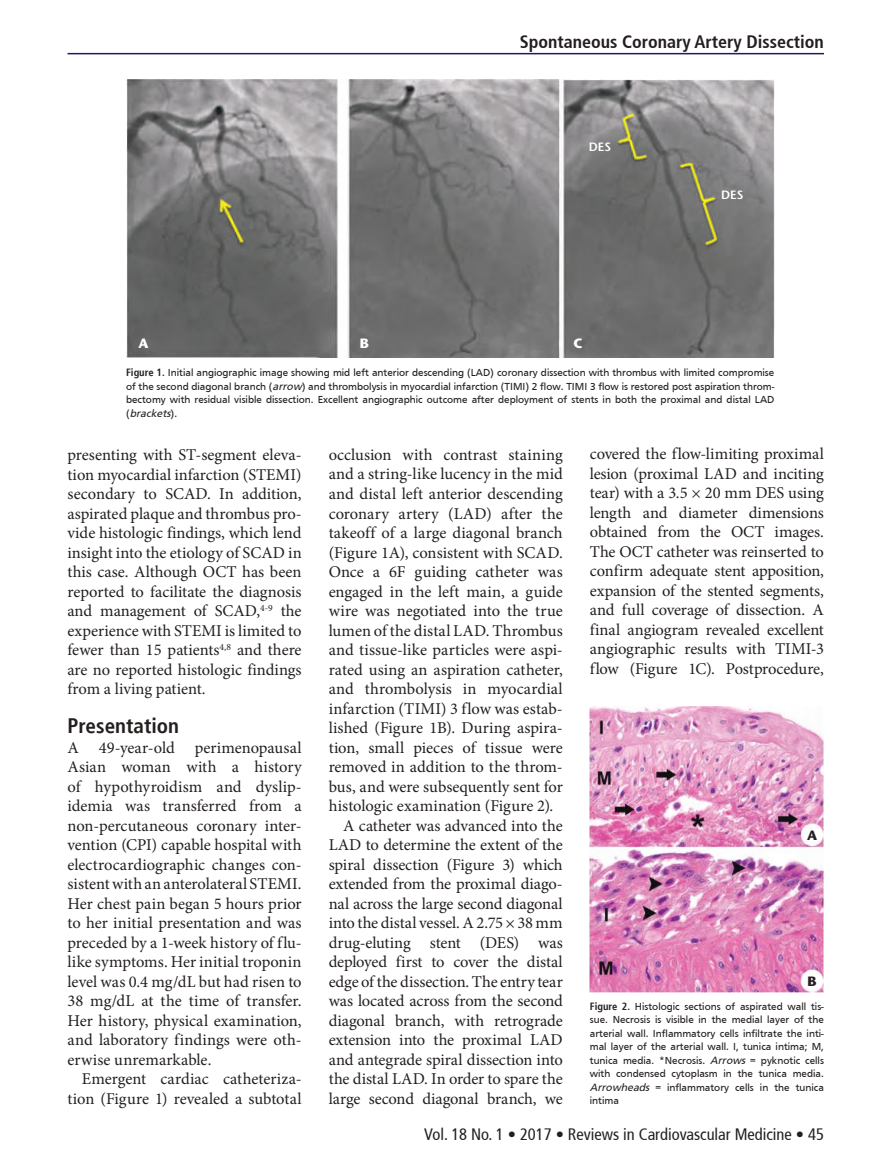
<style>
.page{position:relative;width:878px;height:1175px;background:#fff}
.page>*{position:absolute;margin:0;border:0;box-sizing:border-box;transform-origin:0 0}
.t1{font:700 condensed 21px "Frutiger";color:#241f1f}
.t2{font:700 condensed 18px "Frutiger 67";color:#241f1f}
.t3{font:16.5px/19.5px "Minion Pro";letter-spacing:-.005em;color:#241f1f;text-align:justify}
.t4{font:condensed 16.5px "Frutiger 57";color:#241f1f}
.t5{font:700 13.5px "Stone Sans";color:#fff}
.t6{font:700 13.5px "Stone Sans";color:#241f1f}
.t7{font:600 12px "Stone Sans";color:#fff}
.t8{font:10.5px/13.5px "Frutiger";color:#241f1f;text-align:justify}
.t9{font:italic 10.5px "Frutiger FC";color:#241f1f}
.s1{font-weight:700;font-stretch:condensed}
.s2{font-family:"Frutiger FC";font-style:italic}
.s3{font-family:"Frutiger";font-style:normal}
</style>
<div class="page">
<img style="left:126px;top:79px;width:648px;height:278px">
<img style="left:590px;top:707px;width:234px;height:285px">
<hr style="left:68px;top:53px;width:756px;height:1px;background:#20166c">
<p class="t2" style="left:520px;top:31px;width:305px">Spontaneous Coronary Artery Dissection</p>
<p class="t7" style="left:588px;top:139px;width:24px">DES</p>
<p class="t5" style="left:139px;top:335px;width:12px">A</p>
<p class="t5" style="left:360px;top:335px;width:11px">B</p>
<p class="t5" style="left:573px;top:335px;width:11px">C</p>
<p class="t7" style="left:721px;top:187px;width:24px">DES</p>
<p class="t8" style="left:126px;top:366px;width:650px"><span class="s1">Figure 1.</span> Initial angiographic image showing mid left anterior descending (LAD) coronary dissection with thrombus with limited compromise of the second diagonal branch (<span class="s2">arrow</span>) and thrombolysis in myocardial infarction (TIMI) 2 flow. TIMI 3 flow is restored post aspiration throm&shy;bectomy with residual visible dissection. Excellent angiographic outcome after deployment of stents in both the proximal and distal LAD</p>
<p class="t9" style="left:126px;top:407px;width:53px"><span class="s3">(</span>brackets<span class="s3">).</span></p>
<p class="t3" style="left:67px;top:445px;width:236px">presenting with ST-segment eleva&shy;tion myocardial infarction (STEMI) secondary to SCAD. In addition, aspirated plaque and thrombus pro&shy;vide histologic findings, which lend insight into the etiology of SCAD in this case. Although OCT has been reported to facilitate the diagnosis and management of SCAD,<sup>4-9</sup> the experience with STEMI is limited to fewer than 15 patients<sup>4,8</sup> and there are no reported histologic findings from a living patient.</p>
<p class="t1" style="left:68px;top:713px;width:113px">Presentation</p>
<p class="t3" style="left:68px;top:737px;width:236px">A 49-year-old perimenopausal Asian woman with a history of hypothyroidism and dyslip&shy;idemia was transferred from a non-percutaneous coronary inter&shy;vention (CPI) capable hospital with electrocardiographic changes con&shy;sistent with an anterolateral STEMI.<br>Her chest pain began 5 hours prior to her initial presentation and was preceded by a 1-week history of flu&shy;like symptoms. Her initial troponin level was 0.4 mg/dL but had risen to 38 mg/dL at the time of transfer.<br>Her history, physical examination, and laboratory findings were oth&shy;erwise unremarkable.</p>
<p class="t3" style="left:68px;top:1069px;width:236px;text-align:right">Emergent cardiac catheteriza&shy;tion (Figure 1) revealed a subtotal</p>
<p class="t3" style="left:590px;top:444px;width:236px">covered the flow-limiting proximal lesion (proximal LAD and inciting tear) with a 3.5 × 20 mm DES using length and diameter dimensions obtained from the OCT images.<br>The OCT catheter was reinserted to confirm adequate stent apposition, expansion of the stented segments, and full coverage of dissection. A final angiogram revealed excellent angiographic results with TIMI-3 flow (Figure 1C). Postprocedure,</p>
<p class="t3" style="left:329px;top:445px;width:235px">occlusion with contrast staining</p>
<p class="t3" style="left:329px;top:464px;width:235px">and a string-like lucency in the mid</p>
<p class="t3" style="left:329px;top:484px;width:236px">and distal left anterior descending</p>
<p class="t3" style="left:329px;top:503px;width:236px">coronary artery (LAD) after the</p>
<p class="t3" style="left:329px;top:523px;width:235px">takeoff of a large diagonal branch</p>
<p class="t3" style="left:329px;top:542px;width:235px">(Figure 1A), consistent with SCAD.</p>
<p class="t3" style="left:329px;top:562px;width:235px">Once a 6F guiding catheter was</p>
<p class="t3" style="left:329px;top:581px;width:235px">engaged in the left main, a guide</p>
<p class="t3" style="left:329px;top:601px;width:236px">wire was negotiated into the true</p>
<p class="t3" style="left:329px;top:620px;width:235px">lumen of the distal LAD. Thrombus</p>
<p class="t3" style="left:329px;top:640px;width:236px">and tissue-like particles were aspi-</p>
<p class="t3" style="left:329px;top:659px;width:236px">rated using an aspiration catheter,</p>
<p class="t3" style="left:329px;top:679px;width:235px">and thrombolysis in myocardial</p>
<p class="t3" style="left:329px;top:698px;width:236px">infarction (TIMI) 3 flow was estab-</p>
<p class="t3" style="left:329px;top:718px;width:236px">lished (Figure 1B). During aspira-</p>
<p class="t3" style="left:329px;top:737px;width:235px">tion, small pieces of tissue were</p>
<p class="t3" style="left:329px;top:757px;width:236px">removed in addition to the throm-</p>
<p class="t3" style="left:329px;top:776px;width:236px">bus, and were subsequently sent for</p>
<p class="t3" style="left:329px;top:796px;width:226px">histologic examination (Figure 2).</p>
<p class="t3" style="left:343px;top:815px;width:221px">A catheter was advanced into the</p>
<p class="t3" style="left:329px;top:835px;width:236px">LAD to determine the extent of the</p>
<p class="t3" style="left:329px;top:854px;width:235px">spiral dissection (Figure 3) which</p>
<p class="t3" style="left:329px;top:874px;width:236px">extended from the proximal diago-</p>
<p class="t3" style="left:329px;top:893px;width:235px">nal across the large second diagonal</p>
<p class="t3" style="left:329px;top:913px;width:235px">into the distal vessel. A 2.75 × 38 mm</p>
<p class="t3" style="left:329px;top:932px;width:235px">drug-eluting stent (DES) was</p>
<p class="t3" style="left:329px;top:952px;width:236px">deployed first to cover the distal</p>
<p class="t3" style="left:329px;top:971px;width:235px">edge of the dissection. The entry tear</p>
<p class="t3" style="left:329px;top:991px;width:236px">was located across from the second</p>
<p class="t3" style="left:329px;top:1010px;width:236px">diagonal branch, with retrograde</p>
<p class="t3" style="left:329px;top:1030px;width:235px">extension into the proximal LAD</p>
<p class="t3" style="left:329px;top:1049px;width:236px">and antegrade spiral dissection into</p>
<p class="t3" style="left:329px;top:1069px;width:235px">the distal LAD. In order to spare the</p>
<p class="t3" style="left:329px;top:1088px;width:236px">large second diagonal branch, we</p>
<p class="t6" style="left:807px;top:827px;width:12px">A</p>
<p class="t6" style="left:807px;top:973px;width:11px">B</p>
<p class="t8" style="left:590px;top:999px;width:236px"><span class="s1">Figure 2.</span> Histologic sections of aspirated wall tis&shy;sue. Necrosis is visible in the medial layer of the arterial wall. Inflammatory cells infiltrate the inti&shy;mal layer of the arterial wall. I, tunica intima; M, tunica media. *Necrosis. <span class="s2">Arrows</span> = pyknotic cells with condensed cytoplasm in the tunica media.<br><span class="s2">Arrowheads</span> = inflammatory cells in the tunica intima</p>
<p class="t4" style="left:424px;top:1124px;width:401px">Vol. 18 No. 1 • 2017 • Reviews in Cardiovascular Medicine • 45</p>
</div>
